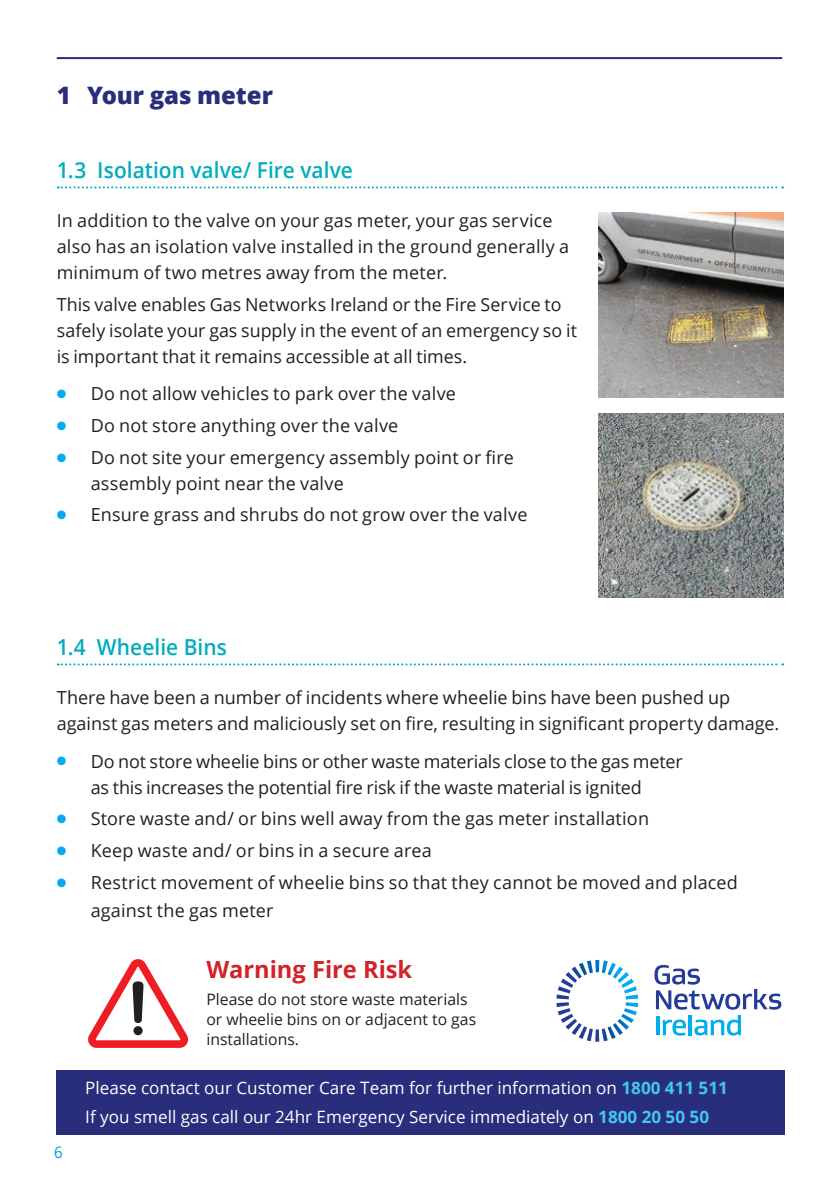
<style>
.page{position:relative;width:840px;height:1191px;background:#fff}
.page>*{position:absolute;margin:0;border:0;box-sizing:border-box;transform-origin:0 0}
.t1{font:800 24px "Open Sans";letter-spacing:-.005em;color:#292e7c}
.t2{font:700 23.6px "Open Sans";color:#d1232a}
.t3{font:600 22px "Open Sans";color:#00adbc;scale:.95 1}
.t4{font:18px/26px "Open Sans";letter-spacing:.005em;color:#231f20}
.t5{font:17px "Open Sans";color:#fff}
.t6{font:16px "Open Sans";color:#009ad9;scale:.93 1}
.t7{font:15.8px/19.6px "Open Sans";color:#231f20}
.s1{color:#00aeef}
.s2{font-weight:700;color:#40c7f4}
</style>
<div class="page">
<svg style="left:88px;top:959px;width:100px;height:89px"></svg>
<svg style="left:654px;top:965px;width:127px;height:44px"></svg>
<hr style="left:655px;top:1016px;width:3px;height:19px;background:#00aeef">
<svg style="left:662px;top:1019px;width:23px;height:16px"></svg>
<hr style="left:688px;top:1015px;width:3px;height:20px;background:#00aeef">
<svg style="left:694px;top:1015px;width:46px;height:20px"></svg>
<svg style="left:556px;top:960px;width:82px;height:81px"></svg>
<div style="left:57px;top:1069px;width:727px;height:65px;background:#292e7c"></div>
<svg style="left:58px;top:186px;width:724px;height:2px"></svg>
<hr style="left:57px;top:57px;width:724px;height:2px;background:#292e7c">
<img style="left:598px;top:213px;width:184px;height:184px">
<img style="left:598px;top:414px;width:184px;height:184px">
<svg style="left:58px;top:663px;width:724px;height:2px"></svg>
<h1 class="t1" style="left:57px;top:77px;width:217px">1 Your gas meter</h1>
<h4 class="t3" style="left:57px;top:155px;width:313px">1.3 Isolation valve/ Fire valve</h4>
<p class="t4" style="left:57px;top:207px;width:513px">In addition to the valve on your gas meter, your gas service also has an isolation valve installed in the ground generally a minimum of two metres away from the meter.</p>
<p class="t4" style="left:57px;top:291px;width:521px">This valve enables Gas Networks Ireland or the Fire Service to safely isolate your gas supply in the event of an emergency so it is important that it remains accessible at all times.</p>
<p class="t4" style="left:57px;top:380px;width:400px"><span class="s1">●</span> Do not allow vehicles to park over the valve</p>
<p class="t4" style="left:57px;top:412px;width:343px"><span class="s1">●</span> Do not store anything over the valve</p>
<p class="t4" style="left:91px;top:443px;width:424px;text-indent:-34px"><span class="s1">●</span> Do not site your emergency assembly point or fire assembly point near the valve</p>
<p class="t4" style="left:57px;top:501px;width:472px"><span class="s1">●</span> Ensure grass and shrubs do not grow over the valve</p>
<h4 class="t3" style="left:57px;top:632px;width:181px">1.4 Wheelie Bins</h4>
<p class="t4" style="left:57px;top:684px;width:723px">There have been a number of incidents where wheelie bins have been pushed up against gas meters and maliciously set on fire, resulting in significant property damage.</p>
<p class="t4" style="left:57px;top:747px;width:627px;text-align:center"><span class="s1">●</span> Do not store wheelie bins or other waste materials close to the gas meter as this increases the potential fire risk if the waste material is ignited</p>
<p class="t4" style="left:57px;top:805px;width:593px"><span class="s1">●</span> Store waste and/ or bins well away from the gas meter installation</p>
<p class="t4" style="left:57px;top:837px;width:376px"><span class="s1">●</span> Keep waste and/ or bins in a secure area</p>
<p class="t4" style="left:91px;top:867px;width:648px;line-height:28px;text-indent:-34px"><span class="s1">●</span> Restrict movement of wheelie bins so that they cannot be moved and placed against the gas meter</p>
<p class="t6" style="left:54px;top:1140px;width:11px">6</p>
<h5 class="t2" style="left:206px;top:952px;width:207px">Warning Fire Risk</h5>
<p class="t7" style="left:206px;top:989px;width:271px">Please do not store waste materials or wheelie bins on or adjacent to gas installations.</p>
<p class="t5" style="left:85px;top:1075px;width:643px">Please contact our Customer Care Team for further information on <span class="s2">1800 411 511</span></p>
<p class="t5" style="left:85px;top:1104px;width:625px">If you smell gas call our 24hr Emergency Service immediately on <span class="s2">1800 20 50 50</span></p>
</div>
